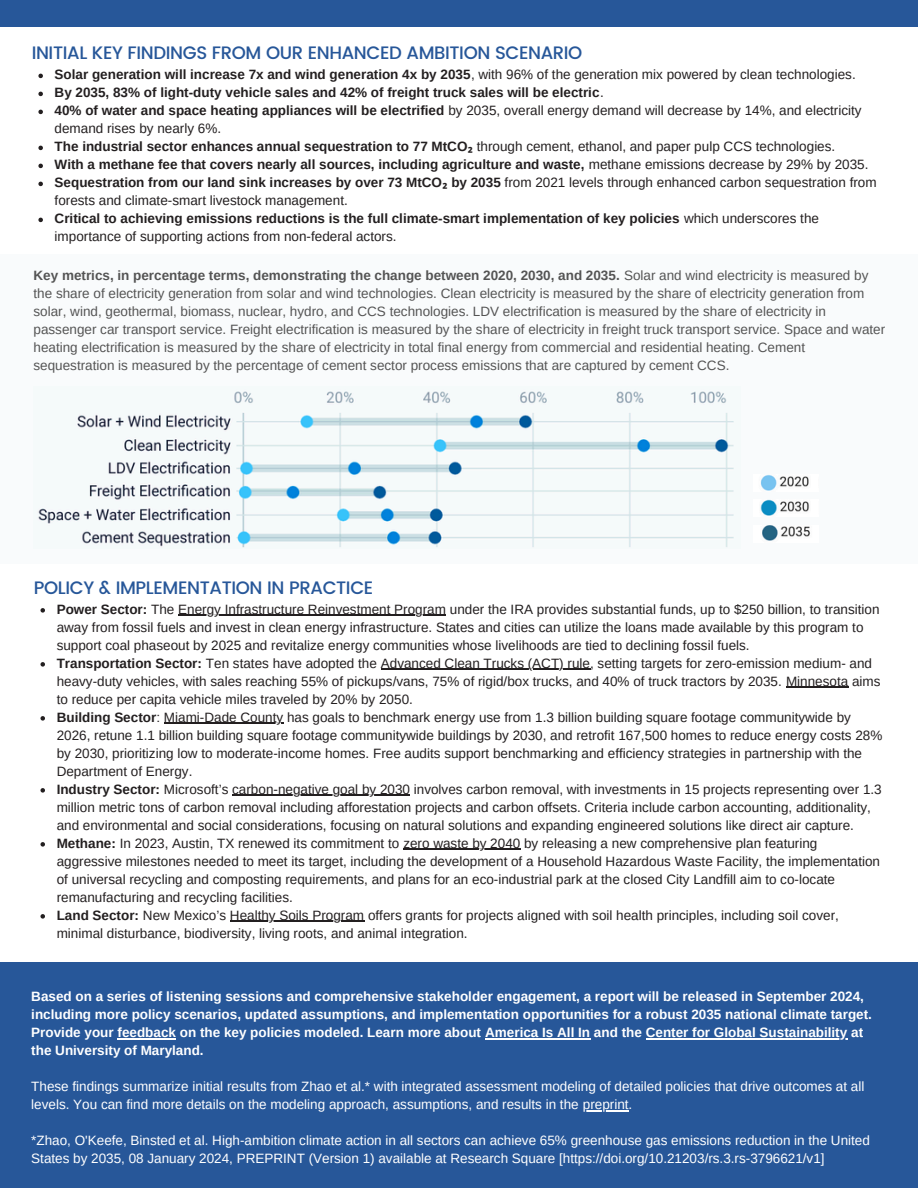
<style>
.page{position:relative;width:918px;height:1188px;background:#fff}
.page>*{position:absolute;margin:0;border:0;box-sizing:border-box;transform-origin:0 0}
.t1{font:500 18px "Poppins";letter-spacing:-.02em;color:#275799}
.t2{font:13.5px/18px "Arimo";color:#231f20}
.t3{font:13.5px/18px "Arimo";color:#545454}
.t4{font:700 13.5px/18px "Arimo";color:#231f20}
.t5{font:13.5px/18px "Arimo";color:#fff}
.t6{font:700 13.5px/18px "Arimo";color:#fff}
.s1{font-weight:400}
.s2{font-weight:700}
.s3{font-family:"Noto Sans"}
.s4{font-family:"Noto Sans";font-weight:700}
</style>
<div class="page">
<div style="left:0;top:0;width:918px;height:26px;background:#275799"></div>
<div style="left:0;top:962px;width:918px;height:226px;background:#275799"></div>
<div style="left:0;top:254px;width:918px;height:310px;background:#f9fbfc"></div>
<svg style="left:41px;top:608px;width:4px;height:5px"></svg>
<hr style="left:178px;top:615px;width:268px;height:1px;background:#231f20">
<svg style="left:41px;top:662px;width:4px;height:5px"></svg>
<hr style="left:381px;top:669px;width:209px;height:1px;background:#231f20">
<hr style="left:786px;top:687px;width:62px;height:1px;background:#231f20">
<svg style="left:41px;top:716px;width:4px;height:5px"></svg>
<hr style="left:164px;top:723px;width:119px;height:1px;background:#231f20">
<svg style="left:41px;top:788px;width:4px;height:5px"></svg>
<hr style="left:232px;top:795px;width:178px;height:1px;background:#231f20">
<svg style="left:41px;top:842px;width:4px;height:5px"></svg>
<hr style="left:403px;top:849px;width:117px;height:1px;background:#231f20">
<svg style="left:41px;top:914px;width:4px;height:5px"></svg>
<hr style="left:230px;top:921px;width:134px;height:1px;background:#231f20">
<hr style="left:118px;top:1038px;width:58px;height:1px;background:#fff">
<hr style="left:485px;top:1038px;width:105px;height:1px;background:#fff">
<hr style="left:646px;top:1038px;width:202px;height:1px;background:#fff">
<hr style="left:583px;top:1110px;width:46px;height:1px;background:#fff">
<svg style="left:38px;top:74px;width:5px;height:4px"></svg>
<svg style="left:38px;top:92px;width:5px;height:4px"></svg>
<svg style="left:38px;top:110px;width:5px;height:4px"></svg>
<svg style="left:38px;top:146px;width:5px;height:4px"></svg>
<svg style="left:38px;top:164px;width:5px;height:4px"></svg>
<svg style="left:38px;top:182px;width:5px;height:4px"></svg>
<svg style="left:38px;top:218px;width:5px;height:4px"></svg>
<img style="left:38px;top:391px;width:696px;height:157px">
<img style="left:761px;top:475px;width:48px;height:16px">
<img style="left:760px;top:500px;width:49px;height:16px">
<img style="left:762px;top:525px;width:48px;height:16px">
<p class="t1" style="left:32px;top:42px;width:552px">INITIAL KEY FINDINGS FROM OUR ENHANCED AMBITION SCENARIO</p>
<p class="t4" style="left:55px;top:66px;width:803px">Solar generation will increase 7x and wind generation 4x by 2035<span class="s1">, with 96% of the generation mix powered by clean technologies.</span></p>
<h1 class="t4" style="left:55px;top:84px;width:551px">By 2035, 83% of light-duty vehicle sales and 42% of freight truck sales will be electric<span class="s1">.</span></h1>
<p class="t2" style="left:55px;top:102px;width:809px"><span class="s2">40% of water and space heating appliances will be electrified</span> by 2035, overall energy demand will decrease by 14%, and electricity demand rises by nearly 6%.</p>
<p class="t4" style="left:55px;top:138px;width:782px">The industrial sector enhances annual sequestration to 77 MtCO<span class="s3">₂</span> <span class="s1">through cement, ethanol, and paper pulp CCS technologies.</span></p>
<p class="t4" style="left:55px;top:156px;width:815px">With a methane fee that covers nearly all sources, including agriculture and waste, <span class="s1">methane emissions decrease by 29% by 2035.</span></p>
<p class="t2" style="left:55px;top:174px;width:824px"><span class="s2">Sequestration from our land sink increases by over 73 MtCO</span><span class="s4">₂</span> <span class="s2">by 2035</span> from 2021 levels through enhanced carbon sequestration from forests and climate-smart livestock management.</p>
<p class="t4" style="left:55px;top:210px;width:766px">Critical to achieving emissions reductions is the full climate-smart implementation of key policies <span class="s1">which underscores the importance of supporting actions from non-federal actors.</span></p>
<p class="t3" style="left:34px;top:267px;width:853px"><span class="s2">Key metrics, in percentage terms, demonstrating the change between 2020, 2030, and 2035.</span> Solar and wind electricity is measured by the share of electricity generation from solar and wind technologies. Clean electricity is measured by the share of electricity generation from solar, wind, geothermal, biomass, nuclear, hydro, and CCS technologies. LDV electrification is measured by the share of electricity in passenger car transport service. Freight electrification is measured by the share of electricity in freight truck transport service. Space and water heating electrification is measured by the share of electricity in total final energy from commercial and residential heating. Cement sequestration is measured by the percentage of cement sector process emissions that are captured by cement CCS.</p>
<p class="t1" style="left:34px;top:577px;width:341px">POLICY &amp; IMPLEMENTATION IN PRACTICE</p>
<h1 class="t2" style="left:57px;top:600px;width:824px"><span class="s2">Power Sector:</span> The Energy Infrastructure Reinvestment Program under the IRA provides substantial funds, up to $250 billion, to transition</h1>
<p class="t2" style="left:57px;top:618px;width:817px">away from fossil fuels and invest in clean energy infrastructure. States and cities can utilize the loans made available by this program to support coal phaseout by 2025 and revitalize energy communities whose livelihoods are tied to declining fossil fuels.<br><span class="s2">Transportation Sector:</span> Ten states have adopted the Advanced Clean Trucks (ACT) rule, setting targets for zero-emission medium- and</p>
<p class="t2" style="left:57px;top:672px;width:825px">heavy-duty vehicles, with sales reaching 55% of pickups/vans, 75% of rigid/box trucks, and 40% of truck tractors by 2035. Minnesota aims to reduce per capita vehicle miles traveled by 20% by 2050.<br><span class="s2">Building Sector</span>: Miami-Dade County has goals to benchmark energy use from 1.3 billion building square footage communitywide by</p>
<p class="t2" style="left:57px;top:726px;width:827px">2026, retune 1.1 billion building square footage communitywide buildings by 2030, and retrofit 167,500 homes to reduce energy costs 28% by 2030, prioritizing low to moderate-income homes. Free audits support benchmarking and efficiency strategies in partnership with the Department of Energy.<br><span class="s2">Industry Sector:</span> Microsoft’s carbon-negative goal by 2030 involves carbon removal, with investments in 15 projects representing over 1.3</p>
<p class="t2" style="left:57px;top:798px;width:816px">million metric tons of carbon removal including afforestation projects and carbon offsets. Criteria include carbon accounting, additionality, and environmental and social considerations, focusing on natural solutions and expanding engineered solutions like direct air capture.<br><span class="s2">Methane:</span> In 2023, Austin, TX renewed its commitment to zero waste by 2040 by releasing a new comprehensive plan featuring</p>
<p class="t2" style="left:57px;top:852px;width:825px">aggressive milestones needed to meet its target, including the development of a Household Hazardous Waste Facility, the implementation of universal recycling and composting requirements, and plans for an eco-industrial park at the closed City Landfill aim to co-locate remanufacturing and recycling facilities.<br><span class="s2">Land Sector:</span> New Mexico’s Healthy Soils Program offers grants for projects aligned with soil health principles, including soil cover,</p>
<p class="t2" style="left:57px;top:924px;width:412px">minimal disturbance, biodiversity, living roots, and animal integration.</p>
<p class="t6" style="left:31px;top:987px;width:842px">Based on a series of listening sessions and comprehensive stakeholder engagement, a report will be released in September 2024, including more policy scenarios, updated assumptions, and implementation opportunities for a robust 2035 national climate target.<br>Provide your feedback on the key policies modeled. Learn more about America Is All In and the Center for Global Sustainability at</p>
<p class="t6" style="left:31px;top:1041px;width:174px">the University of Maryland.</p>
<p class="t5" style="left:31px;top:1077px;width:835px">These findings summarize initial results from Zhao et al.* with integrated assessment modeling of detailed policies that drive outcomes at all levels. You can find more details on the modeling approach, assumptions, and results in the preprint.</p>
<p class="t5" style="left:31px;top:1131px;width:840px">*Zhao, O'Keefe, Binsted et al. High-ambition climate action in all sectors can achieve 65% greenhouse gas emissions reduction in the United<br>States by 2035, 08 January 2024, PREPRINT (Version 1) available at Research Square [https://doi.org/10.21203/rs.3.rs-3796621/v1]</p>
</div>
